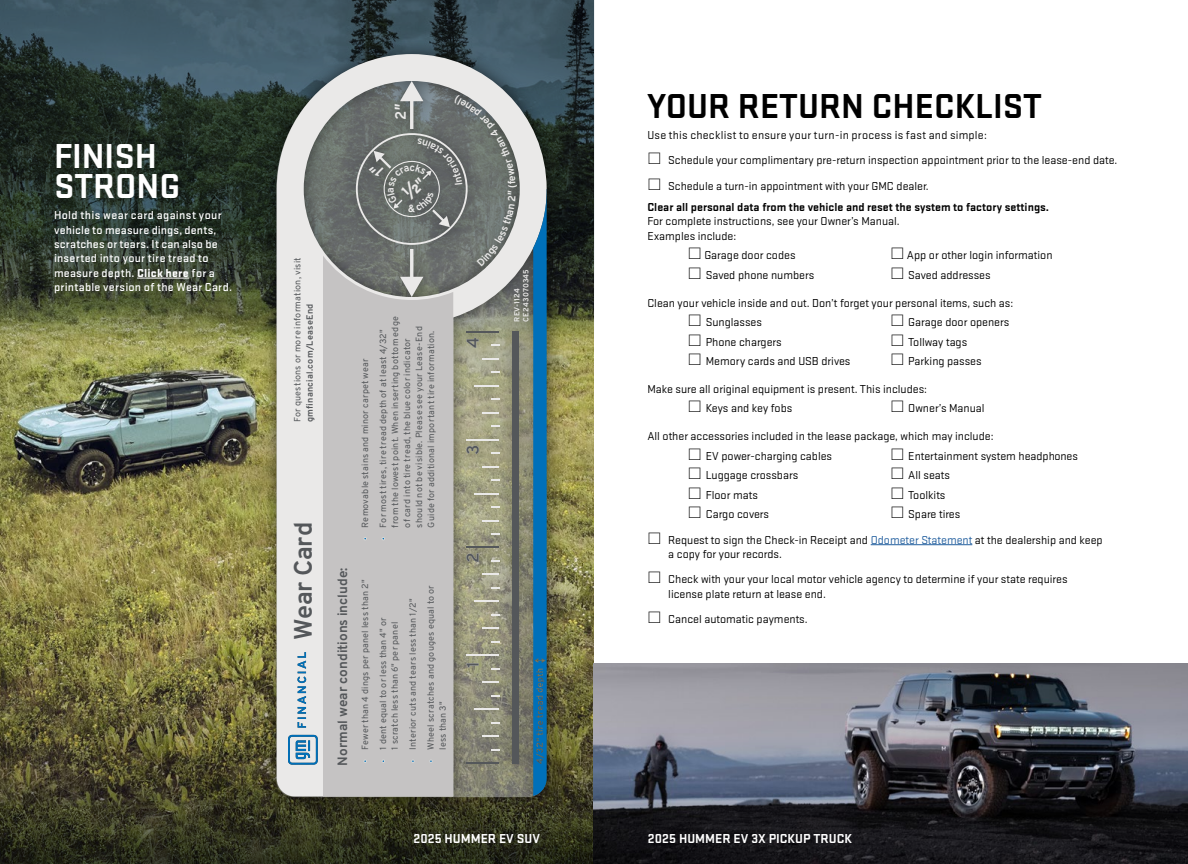
<style>
.page{position:relative;width:1188px;height:864px;background:#fff}
.page>*{position:absolute;margin:0;border:0;box-sizing:border-box;transform-origin:0 0}
.Large_Subheads{font:700 36px "Stratum GMC";color:#000}
.Large_Subheads-2{font:700 36px/30px "Stratum GMC";color:#fff}
.t1{font:700 25.2px "Overpass";letter-spacing:-.01em;color:#54575a}
.t2{font:700 17.25px "Overpass";color:#54575a}
.t3{font:700 15px "Overpass";color:#eae9e8}
.Small_Subheads{font:700 13.5px "Stratum GMC";color:#fff}
.t4{font:700 13.5px "Overpass";color:#54575a}
.Chevrolet_bullets{font:12px/14.4px "Stratum GMC";color:#000}
.Buick_Bullet_Copy_-_No_bullet{font:12px "Stratum GMC";color:#000}
.Body_-_Lg__9_13pt{font:500 12px/14.4px "Stratum GMC";letter-spacing:.02em;color:#fff}
.Buick_Bullet_Copy_-_No_bullet-2{font:700 12px/14.4px "Stratum GMC";color:#000}
.Body_-_Lg__9_13pt-2{font:12px "Stratum GMC";letter-spacing:.02em;color:#000}
.t5{font:9px/18px "Overpass";letter-spacing:.025em;color:#54575a}
.t6{font:700 7.5px/9px "Overpass";letter-spacing:.015em;color:#eae9e8}
.s1{font-weight:900}
.s2{font-weight:700}
.s3{font-weight:400}
.s4{color:#215e9e}
</style>
<div class="page">
<img style="left:0;top:354px;width:594px;height:410px">
<svg style="left:0;top:764px;width:594px;height:100px;background:#353520"></svg>
<svg style="left:0;top:0;width:594px;height:354px;background:#3a483e"></svg>
<div style="left:254px;top:32px;width:315px;height:788px;background:#000;opacity:.4"></div>
<div style="left:262px;top:39px;width:299px;height:772px;background:#000;opacity:.5"></div>
<hr style="left:137px;top:278px;width:52px;height:1px;background:#fff">
<hr style="left:871px;top:544px;width:101px;height:1px;background:#215e9e">
<img style="left:594px;top:663px;width:594px;height:122px">
<svg style="left:593px;top:785px;width:595px;height:79px;background:#1e1f25"></svg>
<div style="left:610px;top:794px;width:279px;height:70px;background:#000;opacity:.2"></div>
<svg style="left:268px;top:46px;width:287px;height:759px;background:#b4b3ab"></svg>
<svg style="left:533px;top:301px;width:21px;height:504px;background:#276a86"></svg>
<svg style="left:543px;top:595px;width:9px;height:20px"></svg>
<svg style="left:269px;top:46px;width:286px;height:255px;background:#818889"></svg>
<p class="Large_Subheads-2" style="left:54px;top:139px;width:128px">FINISH<br>STRONG</p>
<p class="Body_-_Lg__9_13pt" style="left:54px;top:208px;width:180px">Hold this wear card against your vehicle to measure dings, dents, scratches or tears. It can also be inserted into your tire tread to measure depth. <span class="s1">Click here</span> for a printable version of the Wear Card.</p>
<p class="t3" style="left:391px;top:120px;width:17px;rotate:-90deg">2″</p>
<p class="t5" style="left:291px;top:422px;width:166px;line-height:12.3px;rotate:-90deg">For questions or more information, visit <span class="s2">gmfinancial.com/LeaseEnd</span></p>
<p class="t1" style="left:288px;top:640px;width:119px;rotate:-90deg">Wear Card</p>
<p class="t5" style="left:389px;top:528px;width:213px;line-height:12px;rotate:-90deg">from the lowest point. When inserting bottom edge of card into tire tread, the blue color indicator should not be visible. Please see your Lease-End Guide for additional important tire information.</p>
<p class="t5" style="left:356px;top:528px;width:200px;rotate:-90deg">Removable stains and minor carpet wear<br>For most tires, tire tread depth of at least 4/32"</p>
<p class="t4" style="left:334px;top:766px;width:200px;rotate:-90deg">Normal wear conditions include:</p>
<p class="t5" style="left:356px;top:750px;width:172px;rotate:-90deg">Fewer than 4 dings per panel less than 2"<br>1 dent equal to or less than 4" or</p>
<p class="t5" style="left:386px;top:750px;width:166px;rotate:-90deg">1 scratch less than 6" per panel<br>Interior cuts and tears less than 1/2"<br>Wheel scratches and gouges equal to or</p>
<p class="t5" style="left:434px;top:750px;width:50px;rotate:-90deg">less than 3"</p>
<p class="t2" style="left:462px;top:348px;width:13px;rotate:-90deg">4</p>
<p class="t2" style="left:462px;top:455px;width:12px;rotate:-90deg">3</p>
<p class="t2" style="left:462px;top:563px;width:12px;rotate:-90deg">2</p>
<p class="t2" style="left:462px;top:668px;width:9px;rotate:-90deg">1</p>
<p class="t6" style="left:513px;top:322px;width:54px;rotate:-90deg">REV-1124<br>CE243070345</p>
<p class="Small_Subheads" style="left:414px;top:829px;width:128px">2025 HUMMER EV SUV</p>
<p class="Large_Subheads" style="left:647px;top:81px;width:396px">YOUR RETURN CHECKLIST</p>
<p class="Body_-_Lg__9_13pt-2" style="left:647px;top:127px;width:341px">Use this checklist to ensure your turn-in process is fast and simple:</p>
<p class="Buick_Bullet_Copy_-_No_bullet" style="left:647px;top:153px;width:472px">⎕ Schedule your complimentary pre-return inspection appointment prior to the lease-end date.</p>
<p class="Buick_Bullet_Copy_-_No_bullet" style="left:647px;top:178px;width:283px">⎕ Schedule a turn-in appointment with your GMC dealer.</p>
<p class="Buick_Bullet_Copy_-_No_bullet-2" style="left:647px;top:199px;width:403px">Clear all personal data from the vehicle and reset the system to factory settings.<br><span class="s3">For complete instructions, see your Owner’s Manual.<br>Examples include:</span></p>
<p class="Chevrolet_bullets" style="left:688px;top:247px;width:109px">⎕ Garage door codes</p>
<p class="Chevrolet_bullets" style="left:890px;top:247px;width:164px">⎕ App or other login information</p>
<p class="Chevrolet_bullets" style="left:688px;top:267px;width:128px">⎕ Saved phone numbers</p>
<p class="Chevrolet_bullets" style="left:890px;top:267px;width:102px">⎕ Saved addresses</p>
<p class="Buick_Bullet_Copy_-_No_bullet" style="left:647px;top:295px;width:367px">Clean your vehicle inside and out. Don’t forget your personal items, such as:</p>
<p class="Chevrolet_bullets" style="left:688px;top:314px;width:76px">⎕ Sunglasses</p>
<p class="Chevrolet_bullets" style="left:890px;top:314px;width:120px">⎕ Garage door openers</p>
<p class="Chevrolet_bullets" style="left:688px;top:334px;width:95px">⎕ Phone chargers</p>
<p class="Chevrolet_bullets" style="left:890px;top:334px;width:78px">⎕ Tollway tags</p>
<p class="Chevrolet_bullets" style="left:688px;top:353px;width:164px">⎕ Memory cards and USB drives</p>
<p class="Chevrolet_bullets" style="left:890px;top:353px;width:93px">⎕ Parking passes</p>
<p class="Buick_Bullet_Copy_-_No_bullet" style="left:647px;top:381px;width:281px">Make sure all original equipment is present. This includes:</p>
<p class="Chevrolet_bullets" style="left:688px;top:401px;width:106px">⎕ Keys and key fobs</p>
<p class="Chevrolet_bullets" style="left:890px;top:401px;width:96px">⎕ Owner’s Manual</p>
<p class="Buick_Bullet_Copy_-_No_bullet" style="left:647px;top:429px;width:348px">All other accessories included in the lease package, which may include:</p>
<p class="Chevrolet_bullets" style="left:688px;top:448px;width:146px">⎕ EV power-charging cables</p>
<p class="Chevrolet_bullets" style="left:890px;top:448px;width:189px">⎕ Entertainment system headphones</p>
<p class="Chevrolet_bullets" style="left:688px;top:468px;width:112px">⎕ Luggage crossbars</p>
<p class="Chevrolet_bullets" style="left:890px;top:468px;width:61px">⎕ All seats</p>
<p class="Chevrolet_bullets" style="left:688px;top:487px;width:72px">⎕ Floor mats</p>
<p class="Chevrolet_bullets" style="left:890px;top:487px;width:57px">⎕ Toolkits</p>
<p class="Chevrolet_bullets" style="left:688px;top:507px;width:83px">⎕ Cargo covers</p>
<p class="Chevrolet_bullets" style="left:890px;top:507px;width:72px">⎕ Spare tires</p>
<p class="Chevrolet_bullets" style="left:668px;top:532px;width:436px;text-indent:-21px">⎕ Request to sign the Check-in Receipt and <span class="s4">Odometer Statement</span> at the dealership and keep a copy for your records.</p>
<p class="Chevrolet_bullets" style="left:668px;top:571px;width:401px;text-indent:-21px">⎕ Check with your your local motor vehicle agency to determine if your state requires license plate return at lease end.</p>
<p class="Chevrolet_bullets" style="left:647px;top:611px;width:162px">⎕ Cancel automatic payments.</p>
<p class="Small_Subheads" style="left:648px;top:829px;width:206px">2025 HUMMER EV 3X PICKUP TRUCK</p>
</div>
